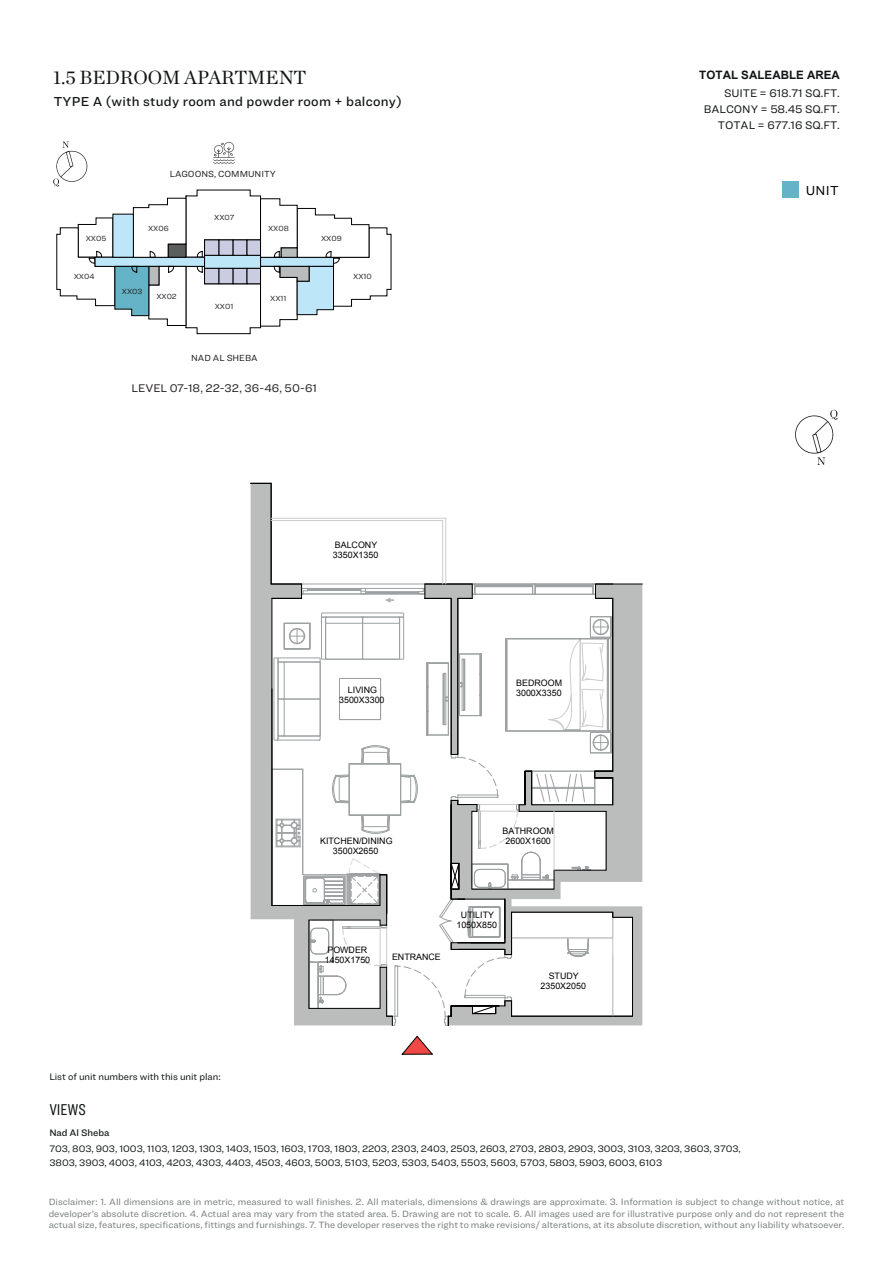
<style>
.page{position:relative;width:893px;height:1263px;background:#fff}
.page>*{position:absolute;margin:0;border:0;box-sizing:border-box;transform-origin:0 0}
.t1{font:19.5px "Chronicle Deck";color:#121516}
.t2{font:16.35px "Ringside Compressed";letter-spacing:-.005em;color:#111516}
.t3{font:500 13.5px "Ringside";letter-spacing:.02em;color:#121516}
.t4{font:13.5px "Ringside";color:#000001}
.t5{font:11.55px "Ringside";color:#231f20}
.t6{font:700 11.55px "Arial";color:#121516}
.t7{font:11.4px/15.9px "Ringside";letter-spacing:-.005em;color:#121516;text-align:right}
.t8{font:9.75px/14.7px "Ringside";letter-spacing:-.005em;color:#111516}
.t9{font:500 9.75px "Ringside";letter-spacing:-.005em;color:#111516}
.t10{font:9.45px/11.4px "Ringside";color:#7a7e7f;text-align:justify}
.t11{font:9.15px "Ringside";color:#231f20}
.t12{font:8.85px/10.1px "Arial";color:#000001}
.t13{font:7.65px "Ringside";color:#231f20}
</style>
<div class="page">
<div style="left:782px;top:182px;width:17px;height:16px;background:#64b3c6"></div>
<svg style="left:795px;top:410px;width:42px;height:55px"></svg>
<svg style="left:53px;top:141px;width:338px;height:193px"></svg>
<svg style="left:633px;top:584px;width:10px;height:432px;background:#c2c4c4"></svg>
<svg style="left:250px;top:483px;width:143px;height:437px"></svg>
<svg style="left:272px;top:584px;width:361px;height:442px"></svg>
<hr style="left:554px;top:811px;width:1px;height:59px;background:#cbcccb">
<hr style="left:445px;top:518px;width:1px;height:66px;background:#cbcccb">
<hr style="left:271px;top:518px;width:175px;height:1px;background:#cbcccb">
<hr style="left:271px;top:520px;width:172px;height:1px;background:#cbcccb">
<hr style="left:442px;top:520px;width:1px;height:64px;background:#cbcccb">
<hr style="left:380px;top:927px;width:1px;height:39px;background:#cbcccb">
<hr style="left:478px;top:811px;width:40px;height:1px;background:#cbcccb">
<svg style="left:402px;top:1036px;width:31px;height:18px"></svg>
<h1 class="t1" style="left:53px;top:62px;width:255px">1.5 BEDROOM APARTMENT</h1>
<h3 class="t3" style="left:54px;top:92px;width:349px">TYPE A (with study room and powder room + balcony)</h3>
<p class="t11" style="left:170px;top:167px;width:108px">LAGOONS, COMMUNITY</p>
<p class="t13" style="left:86px;top:233px;width:22px">XX05</p>
<p class="t13" style="left:74px;top:271px;width:22px">XX04</p>
<p class="t13" style="left:148px;top:223px;width:22px">XX06</p>
<p class="t13" style="left:122px;top:286px;width:22px">XX03</p>
<p class="t13" style="left:156px;top:291px;width:22px">XX02</p>
<p class="t13" style="left:214px;top:212px;width:21px">XX07</p>
<p class="t13" style="left:215px;top:301px;width:20px">XX01</p>
<p class="t13" style="left:268px;top:223px;width:22px">XX08</p>
<p class="t13" style="left:270px;top:293px;width:18px">XX11</p>
<p class="t13" style="left:321px;top:233px;width:22px">XX09</p>
<p class="t13" style="left:353px;top:271px;width:20px">XX10</p>
<p class="t11" style="left:191px;top:352px;width:68px">NAD AL SHEBA</p>
<p class="t5" style="left:132px;top:380px;width:187px">LEVEL 07-18, 22-32, 36-46, 50-61</p>
<p class="t12" style="left:333px;top:540px;width:47px">BALCONY<br>3350X1350</p>
<p class="t12" style="left:339px;top:685px;width:47px;text-align:center">LIVING<br>3500X3300</p>
<p class="t12" style="left:516px;top:678px;width:47px">BEDROOM<br>3000X3350</p>
<p class="t12" style="left:503px;top:826px;width:53px">BATHROOM</p>
<p class="t12" style="left:320px;top:836px;width:74px">KITCHEN/DINING</p>
<p class="t12" style="left:505px;top:836px;width:47px">2600X1600</p>
<p class="t12" style="left:333px;top:846px;width:47px">3500X2650</p>
<p class="t12" style="left:325px;top:945px;width:47px">POWDER<br>1450X1750</p>
<p class="t12" style="left:392px;top:952px;width:50px">ENTRANCE</p>
<p class="t12" style="left:456px;top:910px;width:42px;text-align:center">UTILITY<br>1050X850</p>
<p class="t12" style="left:541px;top:971px;width:47px;text-align:center">STUDY<br>2350X2050</p>
<p class="t8" style="left:49px;top:1069px;width:173px">List of unit numbers with this unit plan:</p>
<h2 class="t2" style="left:49px;top:1099px;width:38px">VIEWS</h2>
<p class="t6" style="left:699px;top:67px;width:142px">TOTAL SALEABLE AREA</p>
<p class="t7" style="left:704px;top:85px;width:137px">SUITE = 618.71 SQ.FT.<br>BALCONY = 58.45 SQ.FT.<br>TOTAL = 677.16 SQ.FT.</p>
<h3 class="t4" style="left:806px;top:180px;width:34px">UNIT</h3>
<p class="t9" style="left:49px;top:1125px;width:61px">Nad Al Sheba</p>
<p class="t8" style="left:49px;top:1141px;width:693px">703, 803, 903, 1003, 1103, 1203, 1303, 1403, 1503, 1603, 1703, 1803, 2203, 2303, 2403, 2503, 2603, 2703, 2803, 2903, 3003, 3103, 3203, 3603, 3703,<br>3803, 3903, 4003, 4103, 4203, 4303, 4403, 4503, 4603, 5003, 5103, 5203, 5303, 5403, 5503, 5603, 5703, 5803, 5903, 6003, 6103</p>
<p class="t10" style="left:49px;top:1196px;width:797px">Disclaimer: 1. All dimensions are in metric, measured to wall finishes. 2. All materials, dimensions &amp; drawings are approximate. 3. Information is subject to change without notice, at developer’s absolute discretion. 4. Actual area may vary from the stated area. 5. Drawing are not to scale. 6. All images used are for illustrative purpose only and do not represent the actual size, features, specifications, fittings and furnishings. 7. The developer reserves the right to make revisions/ alterations, at its absolute discretion, without any liability whatsoever.</p>
</div>
